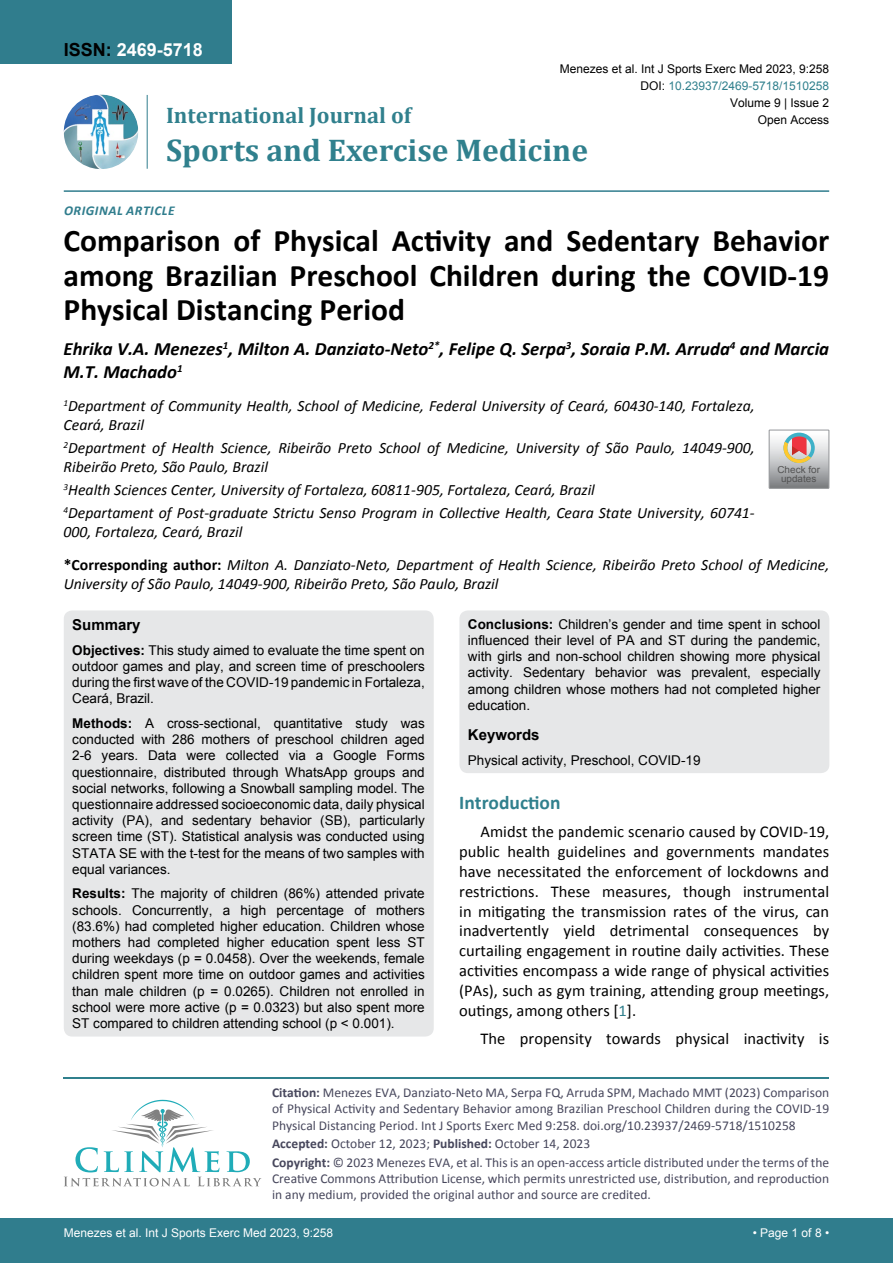
<style>
.page{position:relative;width:893px;height:1263px;background:#fff}
.page>*{position:absolute;margin:0;border:0;box-sizing:border-box;transform-origin:0 0}
.t1{font:700 31.5px/34.5px "Calibri";color:#000;text-align:justify}
.t2{font:700 31.5px "Cambria";color:#30808d}
.t3{font:700 22.5px "Cambria";color:#30808d}
.t4{font:700 19.5px "Calibri";color:#30808d}
.t5{font:italic 700 18.75px/22.5px "Calibri";color:#000}
.t6{font:700 18px "Arial";color:#fff}
.t7{font:16.5px/19.8px "Calibri";color:#000;text-align:justify}
.t8{font:italic 15.75px/18.9px "Calibri";color:#000}
.t9{font:700 15px "Arial";color:#000}
.t10{font:13.5px/16.2px "Arial";color:#000;text-align:justify}
.t11{font:13.5px/16.2px "Calibri";color:#47475c}
.t12{font:italic 700 13.5px "Calibri";letter-spacing:.04em;color:#307d8d}
.t13{font:12px "Arial";color:#000}
.t14{font:12px "Arial";color:#fff}
.t15{font:12px "Arial";color:#30808d}
.t16{font:9.6px/8.4px "Arial";color:#535353;text-align:center}
.s1{color:#000}
.s2{font-weight:700;font-style:normal}
.s3{font-weight:700}
.s4{color:#30808d}
</style>
<div class="page">
<div style="left:0;top:1218px;width:893px;height:45px;background:#307d8d"></div>
<div style="left:0;top:0;width:231px;height:64px;background:#307d8d"></div>
<img style="left:64px;top:95px;width:74px;height:74px;border-radius:37px">
<hr style="left:147px;top:95px;width:1px;height:74px;background:#307d8d">
<hr style="left:64px;top:190px;width:765px;height:2px;background:#307d8d">
<hr style="left:64px;top:1077px;width:765px;height:1px;background:#30808d">
<svg style="left:64px;top:1100px;width:197px;height:86px"></svg>
<svg style="left:769px;top:430px;width:60px;height:58px;background:#bdb6b3"></svg>
<div style="left:64px;top:610px;width:370px;height:426px;background:#e6e7e8;border-radius:9px"></div>
<div style="left:459px;top:610px;width:370px;height:163px;background:#e6e7e8;border-radius:9px"></div>
<h3 class="t6" style="left:64px;top:38px;width:141px"><span class="s1">ISSN:</span> 2469-5718</h3>
<p class="t13" style="left:560px;top:60px;width:271px">Menezes et al. Int J Sports Exerc Med 2023, 9:258</p>
<p class="t13" style="left:730px;top:95px;width:101px">Volume 9 | Issue 2</p>
<p class="t15" style="left:640px;top:78px;width:190px"><span class="s1">DOI:</span> 10.23937/2469-5718/1510258</p>
<h2 class="t3" style="left:166px;top:100px;width:247px">International Journal of</h2>
<h1 class="t2" style="left:166px;top:128px;width:423px">Sports and Exercise Medicine</h1>
<p class="t13" style="left:758px;top:112px;width:73px">Open Access</p>
<p class="t12" style="left:64px;top:202px;width:112px">Origina l Article</p>
<h1 class="t1" style="left:64px;top:223px;width:767px">Comparison of Physical Activity and Sedentary Behavior among Brazilian Preschool Children during the COVID-19<br>Physical Distancing Period</h1>
<h3 class="t5" style="left:64px;top:338px;width:767px">Ehrika V.A. Menezes<sup>1</sup>, Milton A. Danziato-Neto<sup>2*</sup>, Felipe Q. Serpa<sup>3</sup>, Soraia P.M. Arruda<sup>4</sup> and Marcia<br>M.T. Machado<sup>1</sup></h3>
<p class="t8" style="left:64px;top:396px;width:693px"><sup>1</sup>Department of Community Health, School of Medicine, Federal University of Ceará, 60430-140, Fortaleza,<br>Ceará, Brazil</p>
<p class="t8" style="left:64px;top:438px;width:693px"><sup>2</sup>Department of Health Science, Ribeirão Preto School of Medicine, University of São Paulo, 14049-900,<br>Ribeirão Preto, São Paulo, Brazil</p>
<p class="t8" style="left:64px;top:478px;width:693px;line-height:23.1px"><sup>3</sup>Health Sciences Center, University of Fortaleza, 60811-905, Fortaleza, Ceará, Brazil<br><sup>4</sup>Departament of Post-graduate Strictu Senso Program in Collective Health, Ceara State University, 60741-</p>
<p class="t8" style="left:64px;top:522px;width:180px">000, Fortaleza, Ceará, Brazil</p>
<p class="t16" style="left:777px;top:466px;width:44px">Check for updates</p>
<p class="t8" style="left:64px;top:555px;width:767px"><span class="s2">*Corresponding author:</span> Milton A. Danziato-Neto, Department of Health Science, Ribeirão Preto School of Medicine,<br>University of São Paulo, 14049-900, Ribeirão Preto, São Paulo, Brazil</p>
<p class="t9" style="left:72px;top:615px;width:70px">Summary</p>
<p class="t10" style="left:72px;top:642px;width:354px"><span class="s3">Objectives:</span> This study aimed to evaluate the time spent on outdoor games and play, and screen time of preschoolers during the first wave of the COVID-19 pandemic in Fortaleza, Ceará, Brazil.</p>
<p class="t10" style="left:72px;top:715px;width:354px"><span class="s3">Methods:</span> A cross-sectional, quantitative study was conducted with 286 mothers of preschool children aged 2-6 years. Data were collected via a Google Forms questionnaire, distributed through WhatsApp groups and social networks, following a Snowball sampling model. The questionnaire addressed socioeconomic data, daily physical activity (PA), and sedentary behavior (SB), particularly screen time (ST). Statistical analysis was conducted using STATA SE with the t-test for the means of two samples with equal variances.</p>
<p class="t10" style="left:72px;top:886px;width:354px"><span class="s3">Results:</span> The majority of children (86%) attended private schools. Concurrently, a high percentage of mothers (83.6%) had completed higher education. Children whose mothers had completed higher education spent less ST during weekdays (p = 0.0458). Over the weekends, female children spent more time on outdoor games and activities than male children (p = 0.0265). Children not enrolled in school were more active (p = 0.0323) but also spent more ST compared to children attending school (p &lt; 0.001).</p>
<p class="t10" style="left:468px;top:616px;width:354px"><span class="s3">Conclusions:</span> Children’s gender and time spent in school influenced their level of PA and ST during the pandemic, with girls and non-school children showing more physical activity. Sedentary behavior was prevalent, especially among children whose mothers had not completed higher education.</p>
<p class="t9" style="left:468px;top:725px;width:73px">Keywords</p>
<p class="t10" style="left:468px;top:752px;width:234px">Physical activity, Preschool, COVID-19</p>
<h3 class="t4" style="left:459px;top:790px;width:103px">Introduction</h3>
<p class="t7" style="left:459px;top:822px;width:371px;text-indent:21px">Amidst the pandemic scenario caused by COVID-19, public health guidelines and governments mandates have necessitated the enforcement of lockdowns and restrictions. These measures, though instrumental in mitigating the transmission rates of the virus, can inadvertently yield detrimental consequences by curtailing engagement in routine daily activities. These activities encompass a wide range of physical activities (PAs), such as gym training, attending group meetings, outings, among others [<span class="s4">1</span>].</p>
<p class="t7" style="left:480px;top:1028px;width:350px">The propensity towards physical inactivity is</p>
<p class="t11" style="left:272px;top:1084px;width:559px;text-align:justify"><span class="s3">Citation:</span> Menezes EVA, Danziato-Neto MA, Serpa FQ, Arruda SPM, Machado MMT (2023) Comparison of Physical Activity and Sedentary Behavior among Brazilian Preschool Children during the COVID-19<br>Physical Distancing Period. Int J Sports Exerc Med 9:258. doi.org/10.23937/2469-5718/1510258</p>
<p class="t11" style="left:272px;top:1134px;width:559px;line-height:18.6px"><span class="s3">Accepted:</span> October 12, 2023; <span class="s3">Published:</span> October 14, 2023<br><span class="s3">Copyright:</span> © 2023 Menezes EVA, et al. This is an open-access article distributed under the terms of the</p>
<p class="t11" style="left:272px;top:1170px;width:559px">Creative Commons Attribution License, which permits unrestricted use, distribution, and reproduction in any medium, provided the original author and source are credited.</p>
<p class="t14" style="left:64px;top:1225px;width:271px">Menezes et al. Int J Sports Exerc Med 2023, 9:258</p>
<p class="t14" style="left:753px;top:1225px;width:78px">• Page 1 of 8 •</p>
</div>
